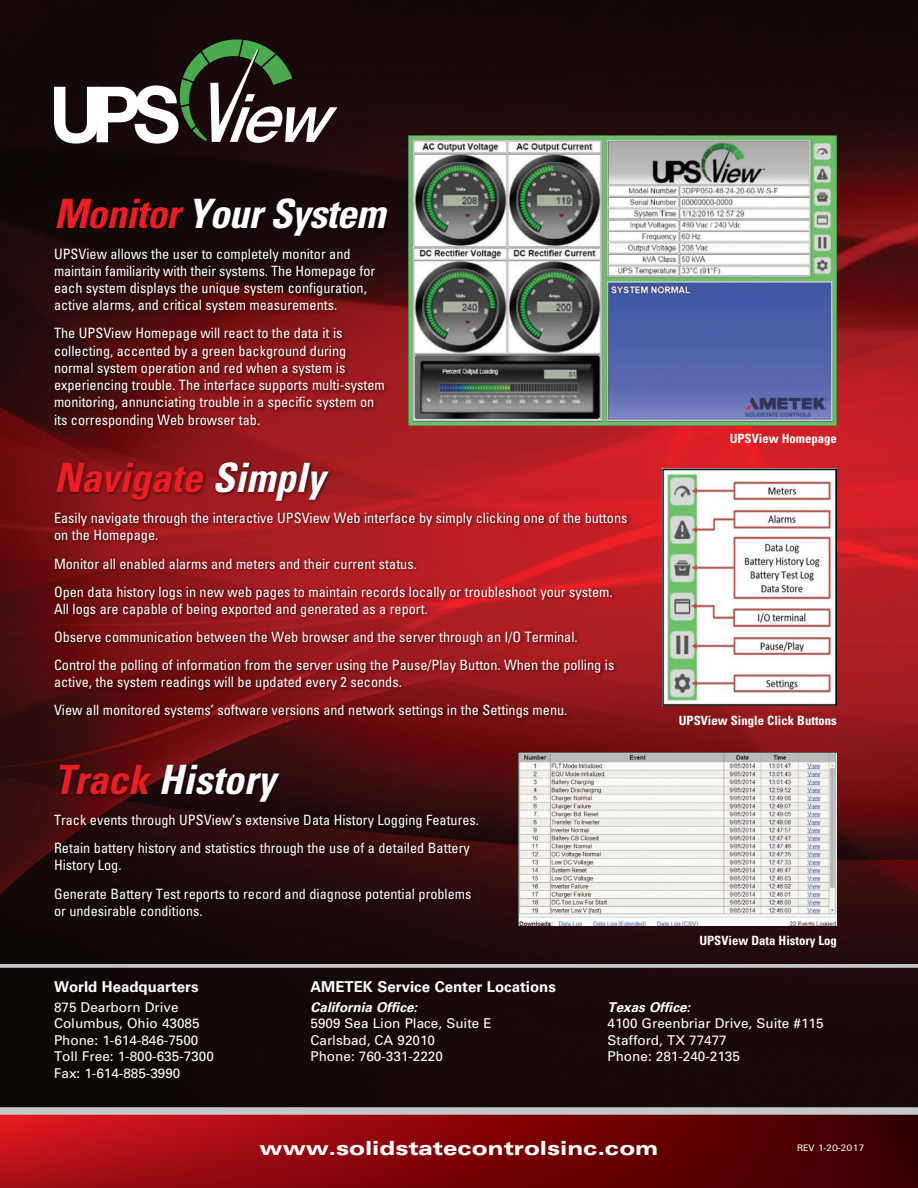
<style>
.page{position:relative;width:918px;height:1188px;background:#fff}
.page>*{position:absolute;margin:0;border:0;box-sizing:border-box;transform-origin:0 0}
.t1{font:italic 700 condensed 40.5px "Univers";letter-spacing:-.02em;color:#fff}
.t2{font:italic 700 condensed 40.5px "Univers";color:#ee1d23}
.t3{font:italic 700 condensed 40.5px "Univers";color:#fff}
.t4{font:900 expanded 19.5px "Univers";color:#fff}
.t5{font:700 15px "Univers";color:#fff}
.t6{font:condensed 14.25px/17.2px "Univers";color:#fff}
.t7{font:13.5px "Univers";color:#fff}
.t8{font:italic 700 13.5px "Univers";color:#fff}
.t9{font:700 condensed 12.75px "Univers";color:#fff}
.t10{font:9.75px "Univers DTC";color:#fff}
.s1{color:#ee1d23}
.s2{color:#fff}
</style>
<div class="page">
<img style="left:0;top:0;width:918px;height:1107px">
<svg style="left:0;top:1115px;width:918px;height:73px;background:#7f0508"></svg>
<div style="left:52px;top:196px;width:339px;height:235px;background:#000;opacity:.65"></div>
<div style="left:52px;top:461px;width:579px;height:261px;background:#000;opacity:.65"></div>
<div style="left:52px;top:763px;width:431px;height:157px;background:#000;opacity:.65"></div>
<img style="left:408px;top:136px;width:429px;height:289px">
<img style="left:519px;top:752px;width:318px;height:174px">
<img style="left:663px;top:469px;width:174px;height:237px">
<div style="left:0;top:1107px;width:918px;height:8px;background:#c7c8ca"></div>
<svg style="left:0;top:964px;width:918px;height:4px;background:#bcbcbe"></svg>
<svg style="left:54px;top:39px;width:283px;height:105px"></svg>
<p class="t1" style="left:54px;top:189px;width:333px"><span class="s1">Monitor</span> Your System</p>
<p class="t6" style="left:54px;top:245px;width:323px">UPSView allows the user to completely monitor and maintain familiarity with their systems. The Homepage for each system displays the unique system configuration, active alarms, and critical system measurements.</p>
<p class="t6" style="left:54px;top:324px;width:332px">The UPSView Homepage will react to the data it is collecting, accented by a green background during normal system operation and red when a system is experiencing trouble. The interface supports multi-system monitoring, annunciating trouble in a specific system on its corresponding Web browser tab.</p>
<p class="t2" style="left:54px;top:453px;width:272px">Navigate <span class="s2">Simply</span></p>
<p class="t6" style="left:54px;top:509px;width:575px">Easily navigate through the interactive UPSView Web interface by simply clicking one of the buttons on the Homepage.</p>
<p class="t6" style="left:54px;top:554px;width:364px">Monitor all enabled alarms and meters and their current status.</p>
<p class="t6" style="left:54px;top:582px;width:560px">Open data history logs in new web pages to maintain records locally or troubleshoot your system.<br>All logs are capable of being exported and generated as a report.</p>
<p class="t6" style="left:54px;top:628px;width:525px">Observe communication between the Web browser and the server through an I/O Terminal.</p>
<p class="t6" style="left:54px;top:656px;width:562px">Control the polling of information from the server using the Pause/Play Button. When the polling is active, the system readings will be updated every 2 seconds.</p>
<p class="t6" style="left:54px;top:701px;width:515px">View all monitored systems’ software versions and network settings in the Settings menu.</p>
<p class="t3" style="left:54px;top:755px;width:223px"><span class="s1">Track</span> History</p>
<p class="t6" style="left:54px;top:811px;width:427px">Track events through UPSView’s extensive Data History Logging Features.</p>
<p class="t6" style="left:54px;top:839px;width:417px">Retain battery history and statistics through the use of a detailed Battery<br>History Log.</p>
<p class="t6" style="left:54px;top:884px;width:419px">Generate Battery Test reports to record and diagnose potential problems or undesirable conditions.</p>
<p class="t9" style="left:730px;top:431px;width:109px">UPSView Homepage</p>
<p class="t9" style="left:679px;top:713px;width:160px">UPSView Single Click Buttons</p>
<p class="t9" style="left:699px;top:932px;width:139px">UPSView Data History Log</p>
<p class="t5" style="left:54px;top:978px;width:146px">World Headquarters</p>
<p class="t5" style="left:310px;top:978px;width:247px">AMETEK Service Center Locations</p>
<p class="t7" style="left:54px;top:999px;width:126px">875 Dearborn Drive</p>
<p class="t8" style="left:310px;top:999px;width:108px">California Office:</p>
<p class="t8" style="left:608px;top:999px;width:84px">Texas Office:</p>
<p class="t7" style="left:54px;top:1015px;width:147px">Columbus, Ohio 43085</p>
<p class="t7" style="left:310px;top:1015px;width:183px">5909 Sea Lion Place, Suite E</p>
<p class="t7" style="left:608px;top:1015px;width:218px">4100 Greenbriar Drive, Suite #115</p>
<p class="t7" style="left:54px;top:1032px;width:146px">Phone: 1-614-846-7500</p>
<p class="t7" style="left:310px;top:1032px;width:126px">Carlsbad, CA 92010</p>
<p class="t7" style="left:608px;top:1032px;width:121px">Stafford, TX 77477</p>
<p class="t7" style="left:54px;top:1048px;width:161px">Toll Free: 1-800-635-7300</p>
<p class="t7" style="left:310px;top:1048px;width:134px">Phone: 760-331-2220</p>
<p class="t7" style="left:608px;top:1048px;width:134px">Phone: 281-240-2135</p>
<p class="t7" style="left:54px;top:1065px;width:128px">Fax: 1-614-885-3990</p>
<p class="t4" style="left:260px;top:1137px;width:400px">www.solidstatecontrolsinc.com</p>
<p class="t10" style="left:797px;top:1142px;width:69px">REV 1-20-2017</p>
</div>
